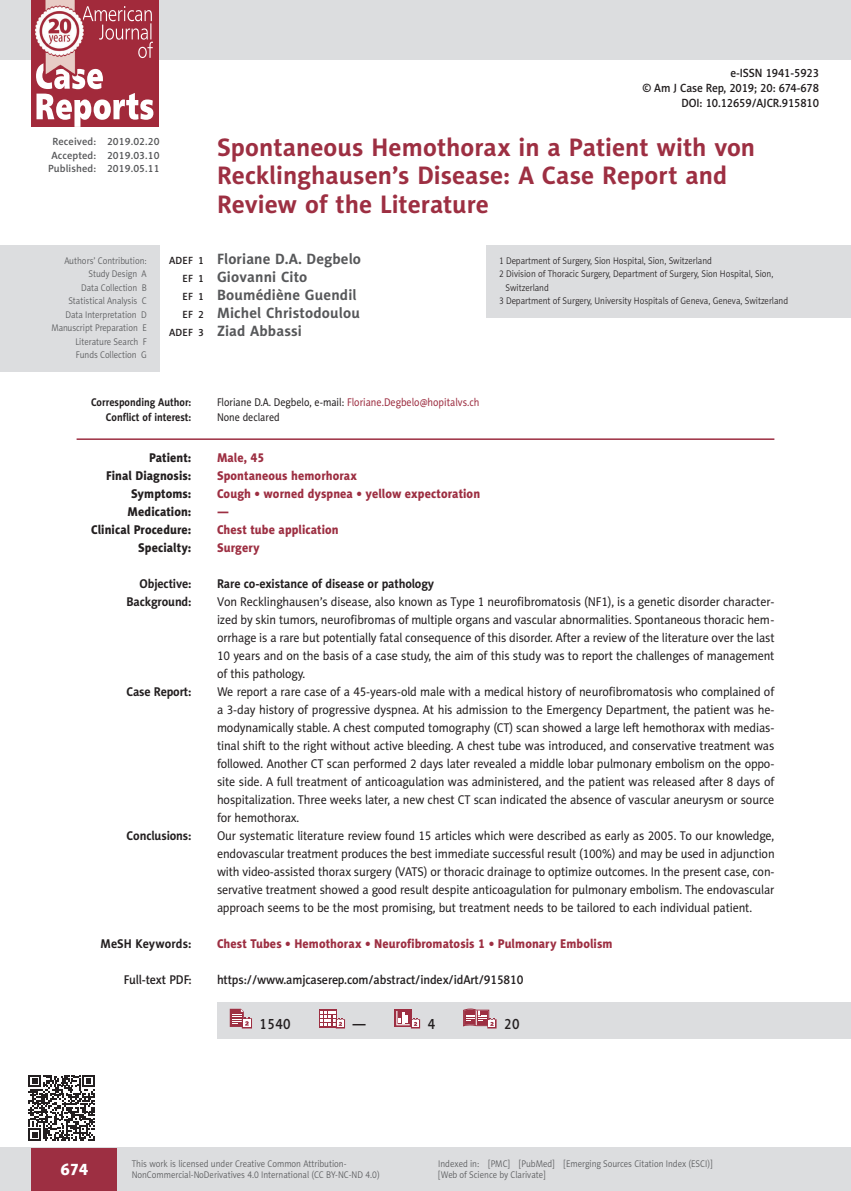
<style>
.page{position:relative;width:851px;height:1191px;background:#fff}
.page>*{position:absolute;margin:0;border:0;box-sizing:border-box;transform-origin:0 0}
.AJCR_Tytul{font:700 25.5px/28.5px "Naomi Sans EFN";color:#9d2f42}
.t1{font:16.5px "Naomi Sans EFN Heavy";color:#fff}
.AJCR_Autorzy{font:700 15px "Naomi Sans EFN";letter-spacing:.01em;color:#57585a}
.AJCR_dane{font:15px "Naomi Sans EFN Medium";letter-spacing:.03em;color:#231f20;scale:.9 1}
.AJCR_Summary_body{font:12.75px/18px "Naomi Sans EFN";letter-spacing:-.01em;color:#231f20;text-align:justify;scale:.95 1}
.AJCR_keywords{font:12.75px "Naomi Sans EFN Heavy";letter-spacing:.005em;color:#9d2f42;scale:.95 1}
.AJCR_Summary_body-2{font:700 12.75px "Naomi Sans EFN";letter-spacing:-.01em;color:#231f20;scale:.95 1}
.AJCR_keywords-2{font:12.75px "Naomi Sans EFN Heavy";letter-spacing:.005em;color:#231f20;scale:.95 1}
.AJCR_full_text_pdf{font:12.75px "Naomi Sans EFN Medium";letter-spacing:-.01em;color:#231f20;scale:.95 1}
.AJCR_keywords-3{font:700 12.75px "Naomi Sans EFN";letter-spacing:.005em;color:#231f20;scale:.95 1}
.AJCR_full_text_pdf-2{font:12px "Naomi Sans EFN Medium";letter-spacing:-.01em;color:#231f20;scale:.95 1}
.AJCR_Adres{font:11.25px "Naomi Sans EFN";color:#9d2f42;scale:.9 1}
.AJCR_Adres-2{font:700 11.25px "Naomi Sans EFN";color:#231f20;scale:.9 1}
.AJCR_Adres-3{font:11.25px "Naomi Sans EFN";color:#231f20;scale:.9 1}
.t2{font:10.5px "Naomi Sans EFN Medium";letter-spacing:.01em;color:#57585a}
.t3{font:9.75px/11.2px "Naomi Sans EFN Light";color:#57585a;scale:.9 1}
.AJCR_Afiliacja{font:9.75px/13.5px "Naomi Sans EFN Light";color:#231f20;scale:.9 1}
.s1{font-family:"Naomi Sans EFN Medium";font-weight:400;font-size:10.5px;color:#231f20}
.s2{color:#231f20}
</style>
<div class="page">
<div style="left:217px;top:1002px;width:633px;height:36px;background:#dcdddf"></div>
<svg style="left:230px;top:1008px;width:22px;height:20px"></svg>
<div style="left:319px;top:1009px;width:17px;height:18px;background:#9d2f42"></div>
<svg style="left:320px;top:1010px;width:25px;height:18px"></svg>
<div style="left:394px;top:1009px;width:18px;height:18px;background:#9d2f42"></div>
<svg style="left:396px;top:1011px;width:24px;height:17px"></svg>
<svg style="left:463px;top:1008px;width:33px;height:20px"></svg>
<hr style="left:77px;top:438px;width:697px;height:2px;background:#9d2f42">
<div style="left:0;top:246px;width:159px;height:126px;background:#dcdddf"></div>
<div style="left:486px;top:246px;width:364px;height:72px;background:#dcdddf"></div>
<svg style="left:28px;top:1075px;width:67px;height:66px"></svg>
<hr style="left:850px;top:0;width:1px;height:60px;background:#dcdddf">
<div style="left:0;top:1148px;width:850px;height:43px;background:#dcdddf"></div>
<div style="left:32px;top:1147px;width:85px;height:43px;background:#9d2f42"></div>
<div style="left:0;top:0;width:850px;height:60px;background:#dcdddf"></div>
<img style="left:32px;top:0;width:127px;height:127px">
<img style="left:36px;top:63px;width:117px;height:64px">
<img style="left:82px;top:6px;width:70px;height:34px">
<p class="AJCR_full_text_pdf-2" style="left:730px;top:66px;width:95px">e-ISSN 1941-5923</p>
<p class="AJCR_full_text_pdf-2" style="left:642px;top:81px;width:187px">© Am J Case Rep, 2019; 20: 674-678</p>
<p class="AJCR_full_text_pdf-2" style="left:681px;top:96px;width:146px">DOI: 10.12659/AJCR.915810</p>
<p class="t2" style="left:52px;top:136px;width:109px">Received: 2019.02.20</p>
<p class="t2" style="left:51px;top:149px;width:110px">Accepted: 2019.03.10</p>
<p class="t2" style="left:48px;top:163px;width:113px">Published: 2019.05.11</p>
<p class="t3" style="left:64px;top:255px;width:93px">Authors’ Contribution:</p>
<p class="t3" style="left:88px;top:268px;width:66px">Study Design A</p>
<p class="t3" style="left:81px;top:282px;width:74px">Data Collection B</p>
<p class="t3" style="left:68px;top:295px;width:89px">Statistical Analysis C</p>
<p class="t3" style="left:65px;top:309px;width:92px">Data Interpretation D</p>
<p class="t3" style="left:51px;top:322px;width:107px">Manuscript Preparation E</p>
<p class="t3" style="left:75px;top:336px;width:81px">Literature Search F</p>
<p class="t3" style="left:76px;top:349px;width:80px">Funds Collection G</p>
<p class="AJCR_Tytul" style="left:217px;top:133px;width:539px">Spontaneous Hemothorax in a Patient with von<br>Recklinghausen’s Disease: A Case Report and<br>Review of the Literature</p>
<p class="AJCR_Autorzy" style="left:169px;top:250px;width:193px"><span class="s1">ADEF 1</span> Floriane D.A. Degbelo</p>
<p class="AJCR_Autorzy" style="left:182px;top:268px;width:126px"><span class="s1">EF 1</span> Giovanni Cito</p>
<p class="AJCR_Autorzy" style="left:182px;top:286px;width:175px"><span class="s1">EF 1</span> Boumédiène Guendil</p>
<p class="AJCR_Autorzy" style="left:182px;top:304px;width:179px"><span class="s1">EF 2</span> Michel Christodoulou</p>
<p class="AJCR_Autorzy" style="left:169px;top:322px;width:134px"><span class="s1">ADEF 3</span> Ziad Abbassi</p>
<p class="AJCR_Afiliacja" style="left:499px;top:254px;width:238px">1 Department of Surgery, Sion Hospital, Sion, Switzerland</p>
<p class="AJCR_Afiliacja" style="left:505px;top:267px;width:299px;text-indent:-6px">2 Division of Thoracic Surgery, Department of Surgery, Sion Hospital, Sion,<br>Switzerland</p>
<p class="AJCR_Afiliacja" style="left:499px;top:294px;width:322px">3 Department of Surgery, University Hospitals of Geneva, Geneva, Switzerland</p>
<p class="AJCR_Adres-2" style="left:91px;top:395px;width:113px">Corresponding Author:</p>
<p class="AJCR_Adres" style="left:217px;top:395px;width:293px"><span class="s2">Floriane D.A. Degbelo, e-mail:</span> Floriane.Degbelo@hopitalvs.ch</p>
<p class="AJCR_Adres-2" style="left:106px;top:411px;width:97px">Conflict of interest:</p>
<p class="AJCR_Adres-3" style="left:217px;top:411px;width:71px">None declared</p>
<p class="AJCR_keywords-2" style="left:149px;top:450px;width:46px">Patient:</p>
<p class="AJCR_keywords" style="left:217px;top:450px;width:51px">Male, 45</p>
<p class="AJCR_keywords-2" style="left:106px;top:468px;width:91px">Final Diagnosis:</p>
<p class="AJCR_keywords" style="left:217px;top:468px;width:149px">Spontaneous hemorhorax</p>
<p class="AJCR_keywords-2" style="left:131px;top:486px;width:65px">Symptoms:</p>
<p class="AJCR_keywords" style="left:217px;top:486px;width:278px">Cough • worned dyspnea • yellow expectoration</p>
<p class="AJCR_keywords-2" style="left:128px;top:504px;width:69px">Medication:</p>
<p class="AJCR_keywords" style="left:217px;top:504px;width:14px">—</p>
<p class="AJCR_keywords-2" style="left:91px;top:522px;width:107px">Clinical Procedure:</p>
<p class="AJCR_keywords" style="left:217px;top:522px;width:130px">Chest tube application</p>
<p class="AJCR_keywords-2" style="left:138px;top:540px;width:58px">Specialty:</p>
<p class="AJCR_keywords" style="left:217px;top:540px;width:47px">Surgery</p>
<p class="AJCR_Summary_body-2" style="left:139px;top:576px;width:56px">Objective:</p>
<p class="AJCR_Summary_body-2" style="left:217px;top:576px;width:230px">Rare co-existance of disease or pathology</p>
<p class="AJCR_Summary_body-2" style="left:126px;top:594px;width:70px">Background:</p>
<p class="AJCR_Summary_body" style="left:217px;top:593px;width:588px">Von Recklinghausen’s disease, also known as Type 1 neurofibromatosis (NF1), is a genetic disorder character&shy;ized by skin tumors, neurofibromas of multiple organs and vascular abnormalities. Spontaneous thoracic hem&shy;orrhage is a rare but potentially fatal consequence of this disorder. After a review of the literature over the last 10 years and on the basis of a case study, the aim of this study was to report the challenges of management of this pathology.</p>
<p class="AJCR_Summary_body-2" style="left:126px;top:684px;width:70px">Case Report:</p>
<p class="AJCR_Summary_body" style="left:217px;top:683px;width:588px">We report a rare case of a 45-years-old male with a medical history of neurofibromatosis who complained of a 3-day history of progressive dyspnea. At his admission to the Emergency Department, the patient was he&shy;modynamically stable. A chest computed tomography (CT) scan showed a large left hemothorax with medias&shy;tinal shift to the right without active bleeding. A chest tube was introduced, and conservative treatment was followed. Another CT scan performed 2 days later revealed a middle lobar pulmonary embolism on the oppo&shy;site side. A full treatment of anticoagulation was administered, and the patient was released after 8 days of hospitalization. Three weeks later, a new chest CT scan indicated the absence of vascular aneurysm or source for hemothorax.</p>
<p class="AJCR_Summary_body-2" style="left:127px;top:828px;width:70px">Conclusions:</p>
<p class="AJCR_Summary_body" style="left:217px;top:827px;width:588px">Our systematic literature review found 15 articles which were described as early as 2005. To our knowledge, endovascular treatment produces the best immediate successful result (100%) and may be used in adjunction with video-assisted thorax surgery (VATS) or thoracic drainage to optimize outcomes. In the present case, con&shy;servative treatment showed a good result despite anticoagulation for pulmonary embolism. The endovascular approach seems to be the most promising, but treatment needs to be tailored to each individual patient.</p>
<p class="AJCR_keywords-3" style="left:100px;top:936px;width:97px">MeSH Keywords:</p>
<p class="AJCR_keywords" style="left:217px;top:936px;width:418px">Chest Tubes • Hemothorax • Neurofibromatosis 1 • Pulmonary Embolism</p>
<p class="AJCR_full_text_pdf" style="left:124px;top:972px;width:73px">Full-text PDF:</p>
<p class="AJCR_full_text_pdf" style="left:217px;top:972px;width:324px">https://www.amjcaserep.com/abstract/index/idArt/915810</p>
<p class="AJCR_dane" style="left:259px;top:1014px;width:36px">1540</p>
<p class="AJCR_dane" style="left:352px;top:1014px;width:16px">—</p>
<p class="AJCR_dane" style="left:427px;top:1014px;width:10px">4</p>
<p class="AJCR_dane" style="left:504px;top:1014px;width:19px">20</p>
<p class="t1" style="left:60px;top:1159px;width:30px">674</p>
<p class="t3" style="left:438px;top:1158px;width:306px">Indexed in: [PMC] [PubMed] [Emerging Sources Citation Index (ESCI)] [Web of Science by Clarivate]</p>
<p class="t3" style="left:132px;top:1158px;width:277px">This work is licensed under Creative Common Attribution-<br>NonCommercial-NoDerivatives 4.0 International (CC BY-NC-ND 4.0)</p>
</div>
